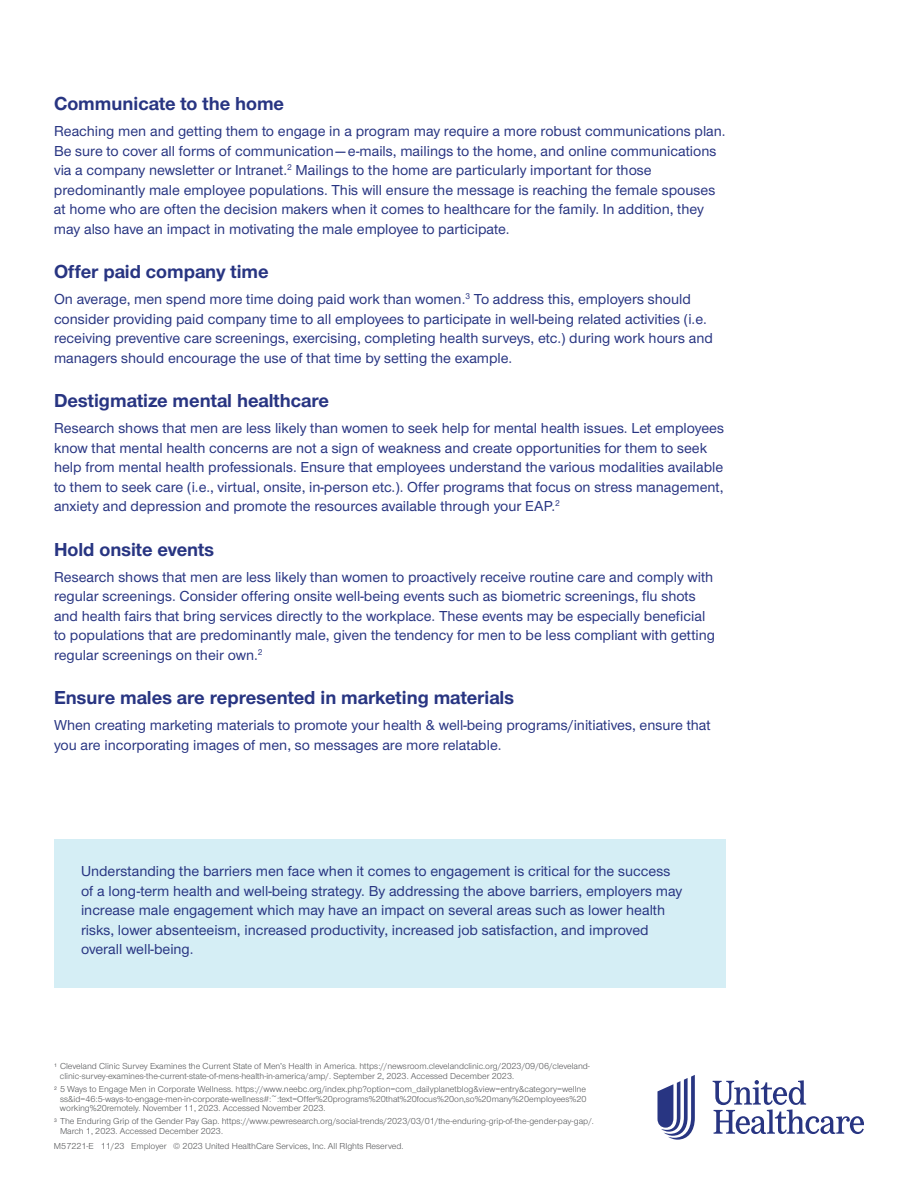
<style>
.page{position:relative;width:918px;height:1188px;background:#fff}
.page>*{position:absolute;margin:0;border:0;box-sizing:border-box;transform-origin:0 0}
.t1{font:700 19.5px "UHC Sans";color:#283582}
.t2{font:500 15px/19.5px "UHC Sans";color:#283582}
.t3{font:9px/9.8px "UHC Sans";color:#57585a}
</style>
<div class="page">
<div style="left:54px;top:839px;width:672px;height:149px;background:#d5eef5"></div>
<svg style="left:657px;top:1075px;width:38px;height:65px"></svg>
<svg style="left:713px;top:1080px;width:151px;height:54px"></svg>
<h2 class="t1" style="left:54px;top:90px;width:232px">Communicate to the home</h2>
<p class="t2" style="left:54px;top:121px;width:673px">Reaching men and getting them to engage in a program may require a more robust communications plan.<br>Be sure to cover all forms of communication — e-mails, mailings to the home, and online communications via a company newsletter or Intranet.<sup>2</sup> Mailings to the home are particularly important for those predominantly male employee populations. This will ensure the message is reaching the female spouses at home who are often the decision makers when it comes to healthcare for the family. In addition, they may also have an impact in motivating the male employee to participate.</p>
<h2 class="t1" style="left:54px;top:258px;width:216px">Offer paid company time</h2>
<p class="t2" style="left:54px;top:289px;width:660px">On average, men spend more time doing paid work than women.<sup>3</sup> To address this, employers should consider providing paid company time to all employees to participate in well-being related activities (i.e. receiving preventive care screenings, exercising, completing health surveys, etc.) during work hours and managers should encourage the use of that time by setting the example.</p>
<h2 class="t1" style="left:54px;top:387px;width:277px">Destigmatize mental healthcare</h2>
<p class="t2" style="left:54px;top:418px;width:672px">Research shows that men are less likely than women to seek help for mental health issues. Let employees know that mental health concerns are not a sign of weakness and create opportunities for them to seek help from mental health professionals. Ensure that employees understand the various modalities available to them to seek care (i.e., virtual, onsite, in-person etc.). Offer programs that focus on stress management, anxiety and depression and promote the resources available through your EAP.<sup>2</sup></p>
<h2 class="t1" style="left:54px;top:536px;width:162px">Hold onsite events</h2>
<p class="t2" style="left:54px;top:566px;width:663px">Research shows that men are less likely than women to proactively receive routine care and comply with regular screenings. Consider offering onsite well-being events such as biometric screenings, flu shots and health fairs that bring services directly to the workplace. These events may be especially beneficial to populations that are predominantly male, given the tendency for men to be less compliant with getting regular screenings on their own.<sup>2</sup></p>
<h2 class="t1" style="left:54px;top:684px;width:462px">Ensure males are represented in marketing materials</h2>
<p class="t2" style="left:54px;top:715px;width:658px">When creating marketing materials to promote your health &amp; well-being programs/initiatives, ensure that you are incorporating images of men, so messages are more relatable.</p>
<p class="t2" style="left:81px;top:861px;width:603px">Understanding the barriers men face when it comes to engagement is critical for the success of a long-term health and well-being strategy. By addressing the above barriers, employers may increase male engagement which may have an impact on several areas such as lower health risks, lower absenteeism, increased productivity, increased job satisfaction, and improved overall well-being.</p>
<p class="t3" style="left:60px;top:1061px;width:531px;text-indent:-6px"><sup>1</sup> Cleveland Clinic Survey Examines the Current State of Men’s Health in America. https://newsroom.clevelandclinic.org/2023/09/06/cleveland&shy;clinic-survey-examines-the-current-state-of-mens-health-in-america/amp/. September 2, 2023. Accessed December 2023.</p>
<p class="t3" style="left:60px;top:1084px;width:528px;text-align:justify;text-indent:-6px"><sup>2</sup> 5 Ways to Engage Men in Corporate Wellness. https://www.neebc.org/index.php?option=com_dailyplanetblog&amp;view=entry&amp;category=wellne ss&amp;id=46:5-ways-to-engage-men-in-corporate-wellness#:~:text=Offer%20programs%20that%20focus%20on,so%20many%20employees%20 working%20remotely. November 11, 2023. Accessed November 2023.</p>
<p class="t3" style="left:60px;top:1116px;width:535px;text-indent:-6px"><sup>3</sup> The Enduring Grip of the Gender Pay Gap. https://www.pewresearch.org/social-trends/2023/03/01/the-enduring-grip-of-the-gender-pay-gap/.<br>March 1, 2023. Accessed December 2023.</p>
<p class="t3" style="left:54px;top:1141px;width:41px">M57221-E</p>
<p class="t3" style="left:101px;top:1141px;width:67px">11/23 Employer</p>
<p class="t3" style="left:173px;top:1141px;width:232px">© 2023 United HealthCare Services, Inc. All RIghts Reserved.</p>
</div>
